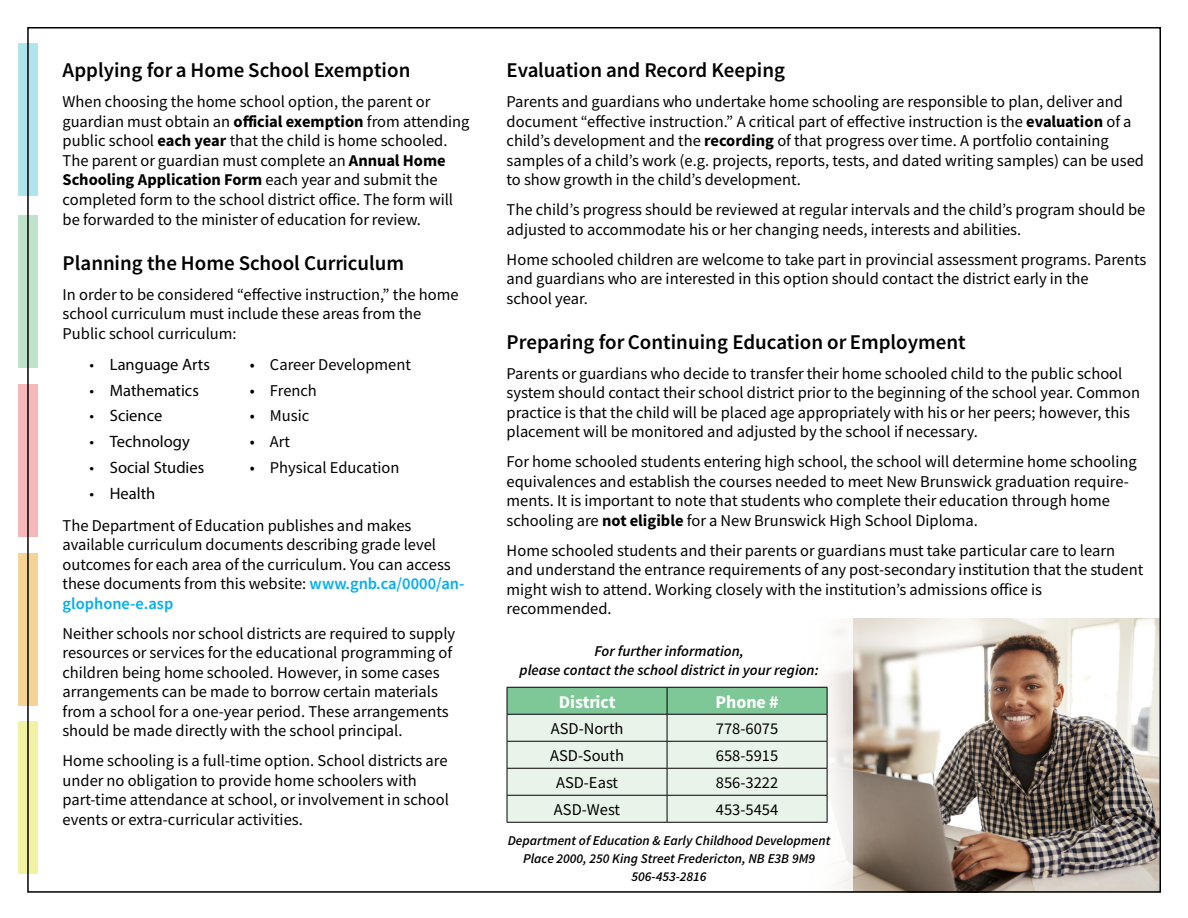
<style>
.page{position:relative;width:1188px;height:918px;background:#fff}
.page>*{position:absolute;margin:0;border:0;box-sizing:border-box;transform-origin:0 0}
.t1{font:21px "Source Sans Variable";letter-spacing:.03em;color:#000}
.t2{font:18px "Source Sans Variable";letter-spacing:.045em;color:#fff}
.t3{font:16.5px/19.5px "Source Sans Variable";letter-spacing:.02em;color:#000}
.t4{font:16.5px "Myriad Pro";color:#000}
.t5{font:italic 15px/19.5px "Source Sans Variable";letter-spacing:.03em;color:#000;text-align:center}
.t6{font:italic 13.5px/18px "Source Sans Variable";letter-spacing:.035em;color:#000;text-align:center}
.s1{color:#00aeef}
</style>
<div class="page">
<img style="left:853px;top:619px;width:305px;height:271px">
<svg style="left:18px;top:216px;width:19px;height:152px;background:#aed0b9"></svg>
<svg style="left:18px;top:384px;width:19px;height:153px;background:#e0a9aa"></svg>
<svg style="left:18px;top:553px;width:19px;height:152px;background:#e0c28a"></svg>
<svg style="left:18px;top:721px;width:19px;height:153px;background:#ddde96"></svg>
<svg style="left:18px;top:44px;width:19px;height:152px;background:#a2d1da"></svg>
<svg style="left:507px;top:687px;width:321px;height:135px;background:#c9e0cf"></svg>
<hr style="left:507px;top:822px;width:160px;height:1px;background:#000">
<hr style="left:667px;top:822px;width:160px;height:1px;background:#000">
<p class="t1" style="left:63px;top:58px;width:349px">Applying for a Home School Exemption</p>
<p class="t3" style="left:63px;top:92px;width:408px">When choosing the home school option, the parent or guardian must obtain an official exemption from attending public school each year that the child is home schooled.<br>The parent or guardian must complete an Annual Home Schooling Application Form each year and submit the completed form to the school district office. The form will be forwarded to the minister of education for review.</p>
<p class="t1" style="left:63px;top:250px;width:342px">Planning the Home School Curriculum</p>
<p class="t3" style="left:63px;top:285px;width:397px">In order to be considered “effective instruction,” the home school curriculum must include these areas from the<br>Public school curriculum:</p>
<p class="t4" style="left:90px;top:354px;width:122px">• Language Arts</p>
<p class="t3" style="left:250px;top:355px;width:162px">• Career Development</p>
<p class="t4" style="left:90px;top:380px;width:111px">• Mathematics</p>
<p class="t3" style="left:250px;top:381px;width:68px">• French</p>
<p class="t4" style="left:90px;top:406px;width:74px">• Science</p>
<p class="t3" style="left:250px;top:406px;width:61px">• Music</p>
<p class="t4" style="left:90px;top:432px;width:102px">• Technology</p>
<p class="t3" style="left:250px;top:432px;width:41px">• Art</p>
<p class="t4" style="left:90px;top:458px;width:116px">• Social Studies</p>
<p class="t3" style="left:250px;top:458px;width:151px">• Physical Education</p>
<p class="t4" style="left:90px;top:483px;width:67px">• Health</p>
<p class="t3" style="left:63px;top:515px;width:403px">The Department of Education publishes and makes available curriculum documents describing grade level outcomes for each area of the curriculum. You can access these documents from this website: <span class="s1">www.gnb.ca/0000/an&shy;glophone-e.asp</span></p>
<p class="t3" style="left:63px;top:623px;width:394px">Neither schools nor school districts are required to supply resources or services for the educational programming of children being home schooled. However, in some cases arrangements can be made to borrow certain materials from a school for a one-year period. These arrangements should be made directly with the school principal.</p>
<p class="t3" style="left:63px;top:751px;width:387px">Home schooling is a full-time option. School districts are under no obligation to provide home schoolers with part-time attendance at school, or involvement in school events or extra-curricular activities.</p>
<p class="t1" style="left:507px;top:58px;width:279px">Evaluation and Record Keeping</p>
<p class="t3" style="left:507px;top:92px;width:639px">Parents and guardians who undertake home schooling are responsible to plan, deliver and document “effective instruction.” A critical part of effective instruction is the evaluation of a child’s development and the recording of that progress over time. A portfolio containing samples of a child’s work (e.g. projects, reports, tests, and dated writing samples) can be used to show growth in the child’s development.</p>
<p class="t3" style="left:507px;top:200px;width:640px">The child’s progress should be reviewed at regular intervals and the child’s program should be adjusted to accommodate his or her changing needs, interests and abilities.</p>
<p class="t3" style="left:507px;top:250px;width:641px">Home schooled children are welcome to take part in provincial assessment programs. Parents and guardians who are interested in this option should contact the district early in the<br>school year.</p>
<p class="t1" style="left:507px;top:329px;width:460px">Preparing for Continuing Education or Employment</p>
<p class="t3" style="left:507px;top:364px;width:635px">Parents or guardians who decide to transfer their home schooled child to the public school system should contact their school district prior to the beginning of the school year. Common practice is that the child will be placed age appropriately with his or her peers; however, this placement will be monitored and adjusted by the school if necessary.</p>
<p class="t3" style="left:507px;top:452px;width:631px">For home schooled students entering high school, the school will determine home schooling equivalences and establish the courses needed to meet New Brunswick graduation require&shy;ments. It is important to note that students who complete their education through home schooling are not eligible for a New Brunswick High School Diploma.</p>
<p class="t3" style="left:507px;top:541px;width:638px">Home schooled students and their parents or guardians must take particular care to learn and understand the entrance requirements of any post-secondary institution that the student might wish to attend. Working closely with the institution’s admissions office is recommended.</p>
<p class="t5" style="left:520px;top:641px;width:300px">For further information,<br>please contact the school district in your region:</p>
<p class="t2" style="left:559px;top:691px;width:57px">District</p>
<p class="t2" style="left:715px;top:691px;width:64px">Phone #</p>
<p class="t3" style="left:551px;top:719px;width:74px">ASD-North</p>
<p class="t3" style="left:716px;top:719px;width:64px">778-6075</p>
<p class="t3" style="left:550px;top:746px;width:75px">ASD-South</p>
<p class="t3" style="left:716px;top:746px;width:64px">658-5915</p>
<p class="t3" style="left:556px;top:773px;width:63px">ASD-East</p>
<p class="t3" style="left:716px;top:773px;width:64px">856-3222</p>
<p class="t3" style="left:554px;top:800px;width:67px">ASD-West</p>
<p class="t3" style="left:716px;top:800px;width:64px">453-5454</p>
<p class="t6" style="left:508px;top:832px;width:323px">Department of Education &amp; Early Childhood Development<br>Place 2000, 250 King Street Fredericton, NB E3B 9M9<br>506-453-2816</p>
</div>
